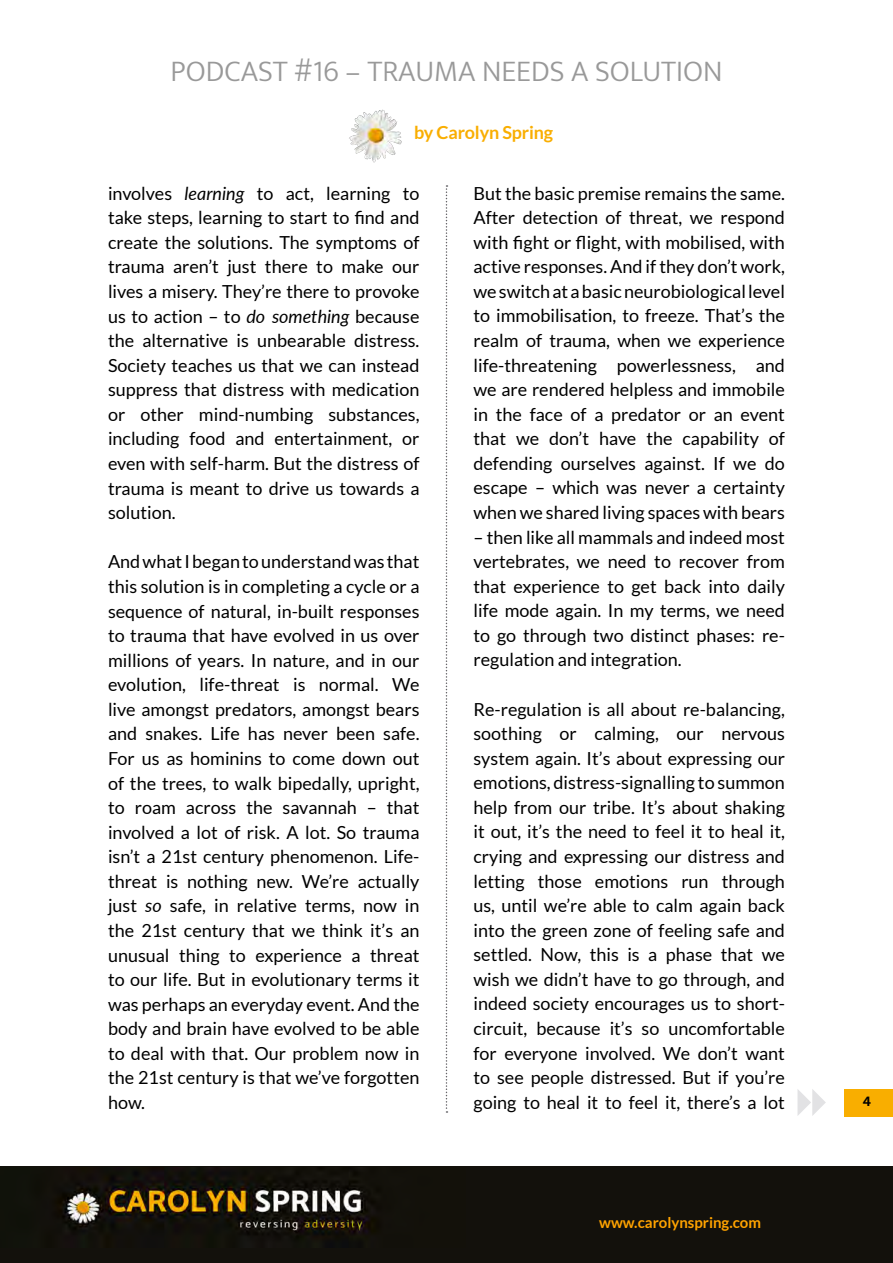
<style>
.page{position:relative;width:893px;height:1263px;background:#fff}
.page>*{position:absolute;margin:0;border:0;box-sizing:border-box;transform-origin:0 0}
.t1{font:300 30px "Mukta";color:#999}
.t2{font:18px/24.6px "Lato";color:#000;text-align:justify}
.t3{font:700 18px "Lato";letter-spacing:-.01em;color:#f9ae00}
.t4{font:700 15px "Lato";color:#ffa300}
.t5{font:700 15px "Mukta";color:#000}
.s1{font-style:italic}
</style>
<div class="page">
<div style="left:0;top:1166px;width:893px;height:97px;background:#13110c"></div>
<img style="left:57px;top:1172px;width:319px;height:63px">
<svg style="left:797px;top:1089px;width:29px;height:27px"></svg>
<div style="left:844px;top:1089px;width:49px;height:27px;background:#f9ae00"></div>
<img style="left:349px;top:109px;width:53px;height:54px">
<svg style="left:446px;top:185px;width:1px;height:928px"></svg>
<h1 class="t1" style="left:170px;top:53px;width:553px">PODCAST #16 – TRAUMA NEEDS A SOLUTION</h1>
<p class="t3" style="left:414px;top:122px;width:140px">by Carolyn Spring</p>
<p class="t2" style="left:108px;top:181px;width:313px">involves <span class="s1">learning</span> to act, learning to take steps, learning to start to find and create the solutions. The symptoms of trauma aren’t just there to make our lives a misery. They’re there to provoke us to action – to <span class="s1">do something</span> because the alternative is unbearable distress.<br>Society teaches us that we can instead suppress that distress with medication or other mind-numbing substances, including food and entertainment, or even with self-harm. But the distress of trauma is meant to drive us towards a solution.</p>
<p class="t2" style="left:108px;top:549px;width:313px">And what I began to understand was that this solution is in completing a cycle or a sequence of natural, in-built responses to trauma that have evolved in us over millions of years. In nature, and in our evolution, life-threat is normal. We live amongst predators, amongst bears and snakes. Life has never been safe.<br>For us as hominins to come down out of the trees, to walk bipedally, upright, to roam across the savannah – that involved a lot of risk. A lot. So trauma isn’t a 21st century phenomenon. Life&shy;threat is nothing new. We’re actually just <span class="s1">so</span> safe, in relative terms, now in the 21st century that we think it’s an unusual thing to experience a threat to our life. But in evolutionary terms it was perhaps an everyday event. And the body and brain have evolved to be able to deal with that. Our problem now in the 21st century is that we’ve forgotten how.</p>
<p class="t2" style="left:473px;top:181px;width:313px">But the basic premise remains the same.<br>After detection of threat, we respond with fight or flight, with mobilised, with active responses. And if they don’t work, we switch at a basic neurobiological level to immobilisation, to freeze. That’s the realm of trauma, when we experience life-threatening powerlessness, and we are rendered helpless and immobile in the face of a predator or an event that we don’t have the capability of defending ourselves against. If we do escape – which was never a certainty when we shared living spaces with bears</p>
<p class="t2" style="left:473px;top:525px;width:313px">– then like all mammals and indeed most vertebrates, we need to recover from that experience to get back into daily life mode again. In my terms, we need to go through two distinct phases: re&shy;regulation and integration.</p>
<p class="t2" style="left:473px;top:697px;width:313px">Re-regulation is all about re-balancing, soothing or calming, our nervous system again. It’s about expressing our emotions, distress-signalling to summon help from our tribe. It’s about shaking it out, it’s the need to feel it to heal it, crying and expressing our distress and letting those emotions run through us, until we’re able to calm again back into the green zone of feeling safe and settled. Now, this is a phase that we wish we didn’t have to go through, and indeed society encourages us to short&shy;circuit, because it’s so uncomfortable for everyone involved. We don’t want to see people distressed. But if you’re going to heal it to feel it, there’s a lot</p>
<p class="t4" style="left:599px;top:1214px;width:163px">www.carolynspring.com</p>
<p class="t5" style="left:863px;top:1092px;width:10px">4</p>
</div>
